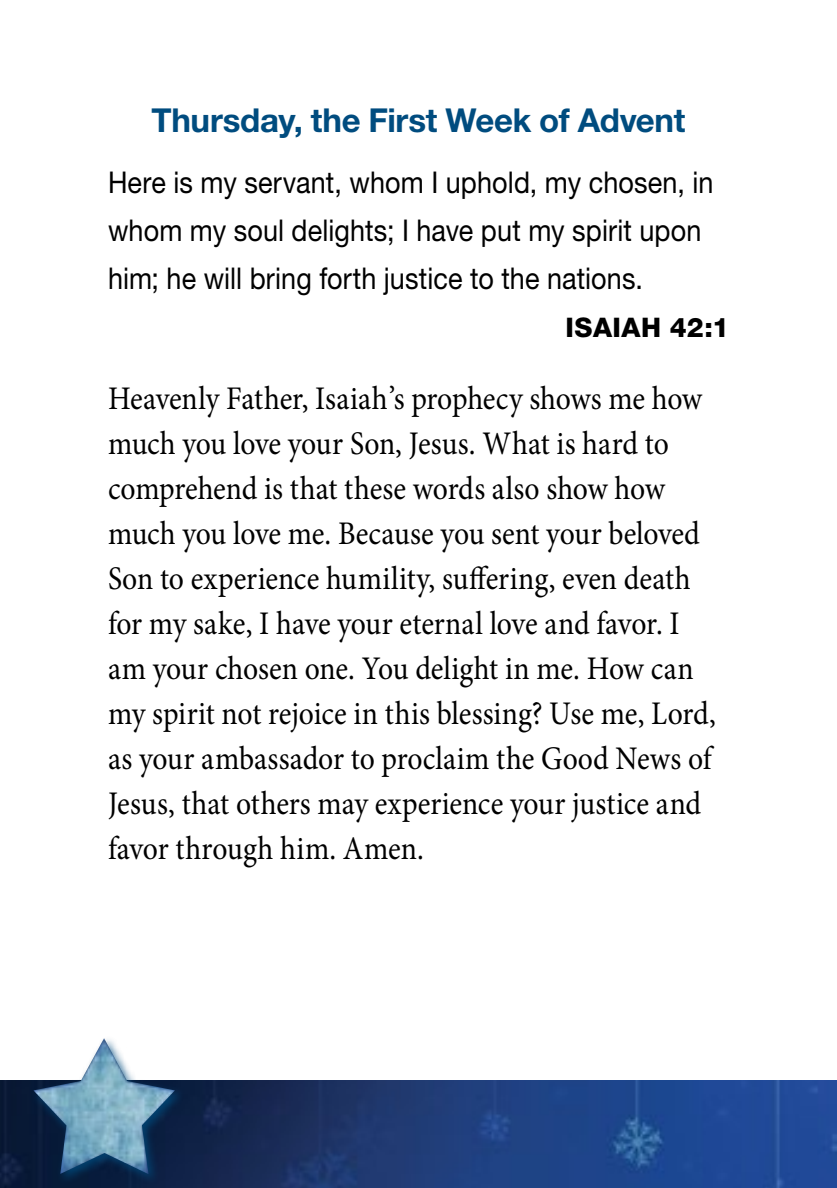
<style>
.page{position:relative;width:837px;height:1188px;background:#fff}
.page>*{position:absolute;margin:0;border:0;box-sizing:border-box;transform-origin:0 0}
.t1{font:33px/45px "Minion Pro";letter-spacing:-.005em;color:#000;scale:.9 1}
.t2{font:700 33px "Helvetica Neue LT Std";letter-spacing:-.01em;color:#004c7f}
.t3{font:30px/48px "Helvetica Neue LT Std";letter-spacing:.005em;color:#000;scale:.9 1}
.t4{font:800 27px "Helvetica Neue LT Std";letter-spacing:.02em;color:#000}
</style>
<div class="page">
<img style="left:0;top:1080px;width:837px;height:108px">
<div style="left:29px;top:1034px;width:156px;height:150px;background:#004c7f;opacity:.75"></div>
<img style="left:33px;top:1038px;width:142px;height:136px">
<p class="t2" style="left:152px;top:99px;width:535px">Thursday, the First Week of Advent</p>
<p class="t3" style="left:108px;top:158px;width:674px">Here is my servant, whom I uphold, my chosen, in whom my soul delights; I have put my spirit upon him; he will bring forth justice to the nations.</p>
<p class="t4" style="left:566px;top:311px;width:165px">ISAIAH 42:1</p>
<p class="t1" style="left:108px;top:376px;width:677px">Heavenly Father, Isaiah’s prophecy shows me how much you love your Son, Jesus. What is hard to comprehend is that these words also show how much you love me. Because you sent your beloved Son to experience humility, suffering, even death for my sake, I have your eternal love and favor. I am your chosen one. You delight in me. How can my spirit not rejoice in this blessing? Use me, Lord, as your ambassador to proclaim the Good News of Jesus, that others may experience your justice and favor through him. Amen.</p>
</div>
